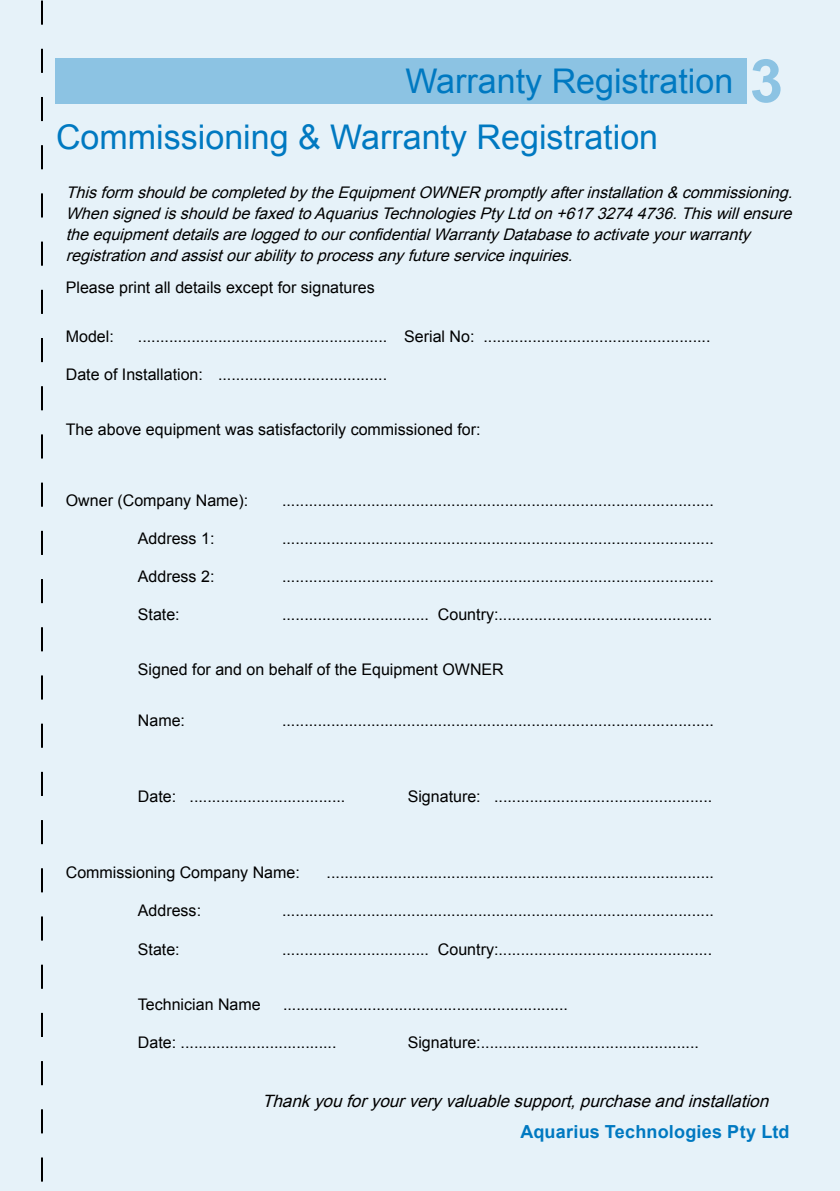
<style>
.page{position:relative;width:840px;height:1191px;background:#fff}
.page>*{position:absolute;margin:0;border:0;box-sizing:border-box;transform-origin:0 0}
.t1{font:34px "Arial";color:#0079c1}
.t2{font:700 18px "Arial";letter-spacing:.015em;color:#0079c1}
.t3{font:italic 17px "Arial";color:#000}
.t4{font:16px "Arial";color:#000}
.t5{font:italic 16px/21px "Arial";color:#000}
.s1{font-weight:700;font-size:60px;color:#8cc3e3}
</style>
<div class="page">
<div style="left:1px;top:0;width:838px;height:1191px;background:#e6f2f9"></div>
<svg style="left:41px;top:1px;width:2px;height:1180px"></svg>
<div style="left:56px;top:58px;width:690px;height:46px;background:#8cc3e3"></div>
<h1 class="t1" style="left:405px;top:58px;width:379px">Warranty Registration <span class="s1">3</span></h1>
<h1 class="t1" style="left:56px;top:115px;width:603px">Commissioning &amp; Warranty Registration</h1>
<p class="t5" style="left:66px;top:182px;width:733px">Thisform shouldbecompletedbytheEquipmentOWNER promptlyafterinstallation&amp; commissioning.<br>WhensignedisshouldbefaxedtoAquariusTechnologiesPtyLtdon+61732744736.Thiswillensure theequipmentdetailsareloggedtoourconfidentialWarrantyDatabasetoactivateyourwarranty registrationandassistourabilitytoprocessanyfutureserviceinquiries.</p>
<p class="t4" style="left:66px;top:277px;width:310px">Please print all details except for signatures</p>
<p class="t4" style="left:66px;top:326px;width:50px">Model:</p>
<p class="t4" style="left:138px;top:326px;width:573px">........................................................ Serial No: ...................................................</p>
<p class="t4" style="left:66px;top:364px;width:323px">Date of Installation: ......................................</p>
<p class="t4" style="left:66px;top:419px;width:416px">The above equipment was satisfactorily commissioned for:</p>
<p class="t4" style="left:66px;top:489px;width:184px">Owner (Company Name):</p>
<p class="t4" style="left:282px;top:489px;width:433px">.................................................................................................</p>
<p class="t4" style="left:138px;top:527px;width:78px">Address 1:</p>
<p class="t4" style="left:282px;top:527px;width:433px">.................................................................................................</p>
<p class="t4" style="left:138px;top:565px;width:78px">Address 2:</p>
<p class="t4" style="left:282px;top:565px;width:433px">.................................................................................................</p>
<p class="t4" style="left:138px;top:603px;width:43px">State:</p>
<p class="t4" style="left:282px;top:603px;width:431px">................................. Country:................................................</p>
<p class="t4" style="left:138px;top:658px;width:367px">Signed for and on behalf of the Equipment OWNER</p>
<p class="t4" style="left:138px;top:710px;width:49px">Name:</p>
<p class="t4" style="left:282px;top:710px;width:433px">.................................................................................................</p>
<p class="t4" style="left:138px;top:786px;width:209px">Date: ...................................</p>
<p class="t4" style="left:407px;top:786px;width:306px">Signature: .................................................</p>
<p class="t4" style="left:66px;top:862px;width:235px">Commissioning Company Name:</p>
<p class="t4" style="left:326px;top:862px;width:388px">.......................................................................................</p>
<p class="t4" style="left:138px;top:900px;width:65px">Address:</p>
<p class="t4" style="left:282px;top:900px;width:433px">.................................................................................................</p>
<p class="t4" style="left:138px;top:938px;width:43px">State:</p>
<p class="t4" style="left:282px;top:938px;width:431px">................................. Country:................................................</p>
<p class="t4" style="left:138px;top:993px;width:124px">Technician Name</p>
<p class="t4" style="left:283px;top:993px;width:286px">................................................................</p>
<p class="t4" style="left:138px;top:1031px;width:200px">Date: ...................................</p>
<p class="t4" style="left:407px;top:1031px;width:292px">Signature:.................................................</p>
<p class="t3" style="left:262px;top:1089px;width:513px">Thankyouforyourveryvaluablesupport,purchaseandinstallation</p>
<p class="t2" style="left:520px;top:1119px;width:270px">Aquarius Technologies Pty Ltd</p>
</div>
